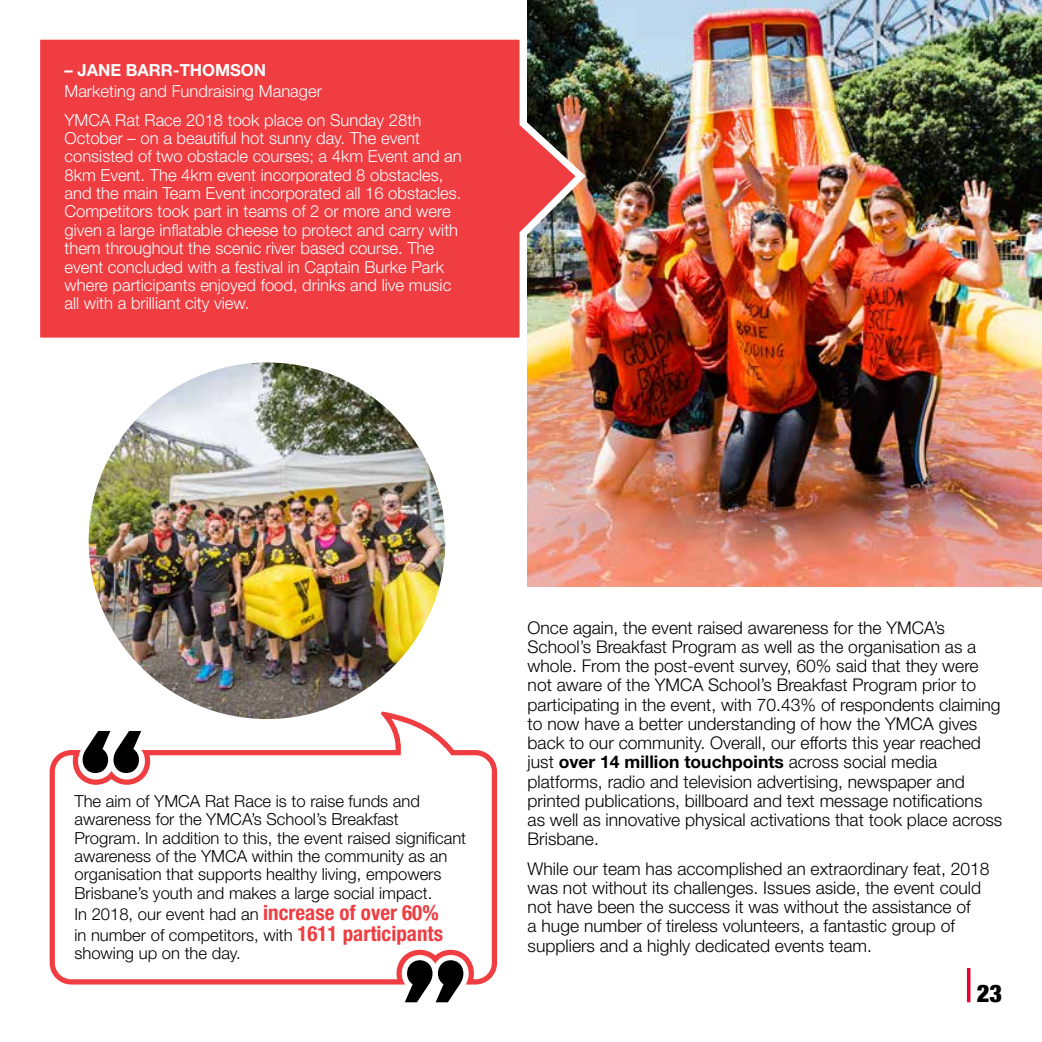
<style>
.page{position:relative;width:1042px;height:1042px;background:#fff}
.page>*{position:absolute;margin:0;border:0;box-sizing:border-box;transform-origin:0 0}
.t1{font:900 condensed 24.5px "Helvetica Neue";color:#000}
.t2{font:300 17.5px/19.2px "Helvetica Neue LT Std";color:#000}
.t3{font:300 16.62px/18.4px "Helvetica Neue LT Std";color:#fff}
.t4{font:300 16.62px/18.4px "Helvetica Neue LT Std";color:#000}
.t5{font:700 16.62px "Helvetica Neue LT Std";color:#fff}
.s1{font-weight:700;font-stretch:condensed;font-size:21px;color:#ef3d42}
.s2{font-weight:700}
</style>
<div class="page">
<hr style="left:967px;top:968px;width:3px;height:34px;background:#ea0029">
<img style="left:89px;top:362px;width:356px;height:357px;border-radius:178px">
<svg style="left:405px;top:984px;width:55px;height:18px"></svg>
<svg style="left:50px;top:711px;width:447px;height:273px"></svg>
<svg style="left:55px;top:719px;width:437px;height:260px"></svg>
<img style="left:527px;top:0;width:515px;height:587px">
<svg style="left:40px;top:29px;width:551px;height:319px;background:#e44f51"></svg>
<p class="t5" style="left:64px;top:60px;width:203px">– JANE BARR-THOMSON</p>
<p class="t3" style="left:64px;top:77px;width:358px;line-height:28.3px">Marketing and Fundraising Manager<br>YMCA Rat Race 2018 took place on Sunday 28th</p>
<p class="t3" style="left:64px;top:128px;width:399px">October – on a beautiful hot sunny day. The event consisted of two obstacle courses; a 4km Event and an 8km Event. The 4km event incorporated 8 obstacles, and the main Team Event incorporated all 16 obstacles.<br>Competitors took part in teams of 2 or more and were given a large inflatable cheese to protect and carry with them throughout the scenic river based course. The event concluded with a festival in Captain Burke Park where participants enjoyed food, drinks and live music all with a brilliant city view.</p>
<p class="t4" style="left:74px;top:791px;width:393px">The aim of YMCA Rat Race is to raise funds and awareness for the YMCA’s School’s Breakfast Program. In addition to this, the event raised significant awareness of the YMCA within the community as an organisation that supports healthy living, empowers Brisbane’s youth and makes a large social impact.</p>
<p class="t4" style="left:74px;top:903px;width:370px;line-height:21px">In 2018, our event had an <span class="s1">increase of over 60% </span>in number of competitors, with <span class="s1">1611 participants</span></p>
<p class="t4" style="left:74px;top:944px;width:168px">showing up on the day.</p>
<p class="t2" style="left:527px;top:617px;width:476px">Once again, the event raised awareness for the YMCA’s School’s Breakfast Program as well as the organisation as a whole. From the post-event survey, 60% said that they were not aware of the YMCA School’s Breakfast Program prior to participating in the event, with 70.43% of respondents claiming to now have a better understanding of how the YMCA gives back to our community. Overall, our efforts this year reached just <span class="s2">over 14 million touchpoints</span> across social media platforms, radio and television advertising, newspaper and printed publications, billboard and text message notifications as well as innovative physical activations that took place across Brisbane.</p>
<p class="t2" style="left:527px;top:858px;width:463px">While our team has accomplished an extraordinary feat, 2018 was not without its challenges. Issues aside, the event could not have been the success it was without the assistance of<br>a huge number of tireless volunteers, a fantastic group of suppliers and a highly dedicated events team.</p>
<h1 class="t1" style="left:977px;top:973px;width:27px">23</h1>
</div>
